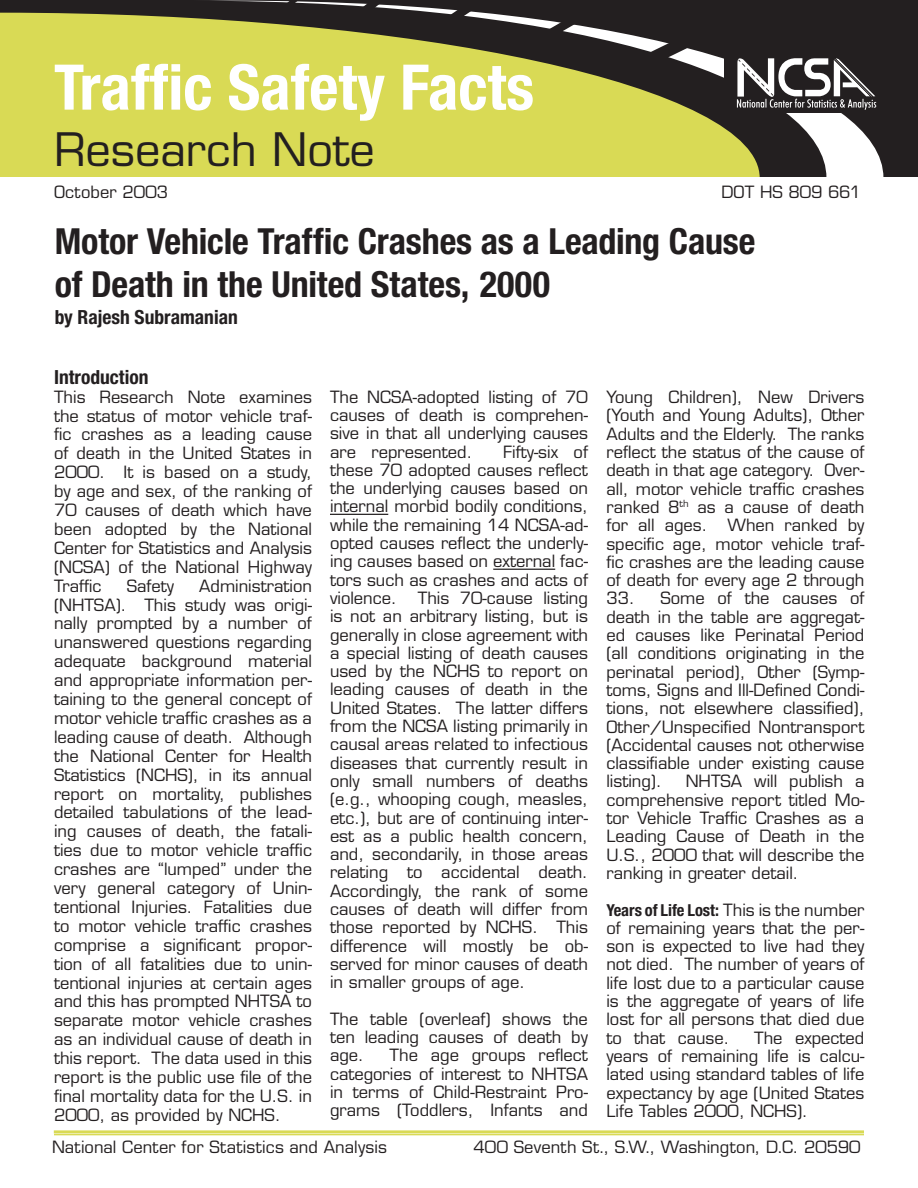
<style>
.page{position:relative;width:918px;height:1188px;background:#fff}
.page>*{position:absolute;margin:0;border:0;box-sizing:border-box;transform-origin:0 0}
.t1{font:700 condensed 63px "Helvetica Neue";color:#fff}
.t2{font:45px "Eurostile";color:#231f20}
.t3{font:700 condensed 36px/43.2px "Helvetica Neue";letter-spacing:-.005em;color:#231f20}
.t4{font:700 condensed 19.5px "Helvetica Neue";color:#231f20}
.t5{font:16.5px/18.3px "Eurostile";color:#231f20;text-align:justify}
.t6{font:700 condensed 16.5px "Helvetica Neue";color:#231f20}
.s1{font-family:"Eurostile";font-weight:400;font-stretch:normal}
</style>
<div class="page">
<hr style="left:54px;top:1130px;width:810px;height:3px;background:#d9da55">
<svg style="left:0;top:0;width:918px;height:176px;background:#aeae48"></svg>
<svg style="left:190px;top:1px;width:693px;height:175px;background:#a09f4b"></svg>
<svg style="left:639px;top:31px;width:61px;height:38px"></svg>
<svg style="left:536px;top:6px;width:57px;height:38px;background:#484445"></svg>
<svg style="left:436px;top:0;width:56px;height:32px;background:#3d393a"></svg>
<svg style="left:351px;top:0;width:39px;height:22px"></svg>
<svg style="left:276px;top:0;width:35px;height:16px"></svg>
<div style="left:724px;top:58px;width:156px;height:55px;background:#231f20"></div>
<svg style="left:737px;top:58px;width:139px;height:52px"></svg>
<hr style="left:54px;top:1134px;width:810px;height:1px;background:#d9da55">
<hr style="left:330px;top:514px;width:58px;height:1px;background:#231f20">
<hr style="left:493px;top:569px;width:62px;height:1px;background:#231f20">
<h1 class="t1" style="left:54px;top:49px;width:482px">Traffic Safety Facts</h1>
<h2 class="t2" style="left:54px;top:123px;width:323px">Research Note</h2>
<p class="t5" style="left:54px;top:183px;width:116px">October 2003</p>
<p class="t5" style="left:721px;top:183px;width:141px">DOT HS 809 661</p>
<h3 class="t3" style="left:55px;top:219px;width:702px">Motor Vehicle Traffic Crashes as a Leading Cause of Death in the United States, 2000</h3>
<p class="t4" style="left:55px;top:305px;width:185px">by Rajesh Subramanian</p>
<p class="t4" style="left:54px;top:366px;width:96px">Introduction</p>
<p class="t5" style="left:54px;top:387px;width:260px;line-height:18.9px">This Research Note examines the status of motor vehicle traf&shy;fic crashes as a leading cause of death in the United States in 2000. It is based on a study, by age and sex, of the ranking of 70 causes of death which have been adopted by the National Center for Statistics and Analysis (NCSA) of the National Highway Traffic</p>
<p class="t5" style="left:127px;top:576px;width:49px">Safety</p>
<p class="t5" style="left:54px;top:576px;width:260px;line-height:18.9px;text-indent:145px">Administration (NHTSA). This study was origi&shy;nally prompted by a number of unanswered questions regarding adequate background material and appropriate information per&shy;taining to the general concept of motor vehicle traffic crashes as a leading cause of death. Although the National Center for Health Statistics (NCHS), in its annual report on mortality, publishes detailed tabulations of the lead&shy;ing causes of death, the fatali&shy;ties due to motor vehicle traffic crashes are “lumped” under the very general category of Unin&shy;tentional Injuries. Fatalities due to motor vehicle traffic crashes comprise a significant propor&shy;tion of all fatalities due to unin&shy;tentional injuries at certain ages and this has prompted NHTSA to separate motor vehicle crashes as an individual cause of death in this report. The data used in this report is the public use file of the final mortality data for the U.S. in 2000, as provided by NCHS.</p>
<p class="t5" style="left:330px;top:387px;width:260px">The NCSA-adopted listing of 70 causes of death is comprehen&shy;sive in that all underlying causes are represented.</p>
<p class="t5" style="left:330px;top:442px;width:260px;text-indent:173px">Fifty-six of these 70 adopted causes reflect the underlying causes based on internal morbid bodily conditions, while the remaining 14 NCSA-ad&shy;opted causes reflect the underly&shy;ing causes based on external fac&shy;tors such as crashes and acts of violence.</p>
<p class="t5" style="left:330px;top:589px;width:260px;text-indent:88px">This 70-cause listing is not an arbitrary listing, but is generally in close agreement with a special listing of death causes used by the NCHS to report on leading causes of death in the United States. The latter differs from the NCSA listing primarily in causal areas related to infectious diseases that currently result in only small numbers of deaths (e.g., whooping cough, measles, etc.), but are of continuing inter&shy;est as a public health concern, and, secondarily, in those areas relating to accidental death.<br>Accordingly, the rank of some causes of death will differ from those reported by NCHS. This difference will mostly be ob&shy;served for minor causes of death in smaller groups of age.</p>
<p class="t5" style="left:330px;top:1010px;width:259px">The table (overleaf) shows the ten leading causes of death by age.</p>
<p class="t5" style="left:330px;top:1046px;width:260px;text-indent:60px">The age groups reflect categories of interest to NHTSA in terms of Child-Restraint Pro&shy;grams (Toddlers, Infants and</p>
<p class="t5" style="left:606px;top:388px;width:260px">Young Children), New Drivers (Youth and Young Adults), Other Adults and the Elderly. The ranks reflect the status of the cause of death in that age category. Over&shy;all, motor vehicle traffic crashes ranked 8<sup>th</sup> as a cause of death for all ages. When ranked by specific age, motor vehicle traf&shy;fic crashes are the leading cause of death for every age 2 through</p>
<p class="t5" style="left:606px;top:589px;width:260px">33. Some of the causes of death in the table are aggregat&shy;ed causes like Perinatal Period (all conditions originating in the perinatal period), Other (Symp&shy;toms, Signs and Ill-Defined Condi&shy;tions, not elsewhere classified), Other/Unspecified Nontransport (Accidental causes not otherwise classifiable under existing cause listing).</p>
<p class="t5" style="left:606px;top:772px;width:260px;text-indent:79px">NHTSA will publish a comprehensive report titled Mo&shy;tor Vehicle Traffic Crashes as a Leading Cause of Death in the U.S., 2000 that will describe the ranking in greater detail.</p>
<p class="t6" style="left:606px;top:900px;width:260px">Years of Life Lost: <span class="s1">This is the number</span></p>
<p class="t5" style="left:606px;top:919px;width:260px">of remaining years that the per&shy;son is expected to live had they not died. The number of years of life lost due to a particular cause is the aggregate of years of life lost for all persons that died due to that cause.</p>
<p class="t5" style="left:606px;top:1028px;width:260px;text-indent:148px">The expected years of remaining life is calcu&shy;lated using standard tables of life expectancy by age (United States Life Tables 2000, NCHS).</p>
<p class="t5" style="left:52px;top:1138px;width:336px">National Center for Statistics and Analysis</p>
<p class="t5" style="left:473px;top:1138px;width:389px">400 Seventh St., S.W., Washington, D.C. 20590</p>
</div>
